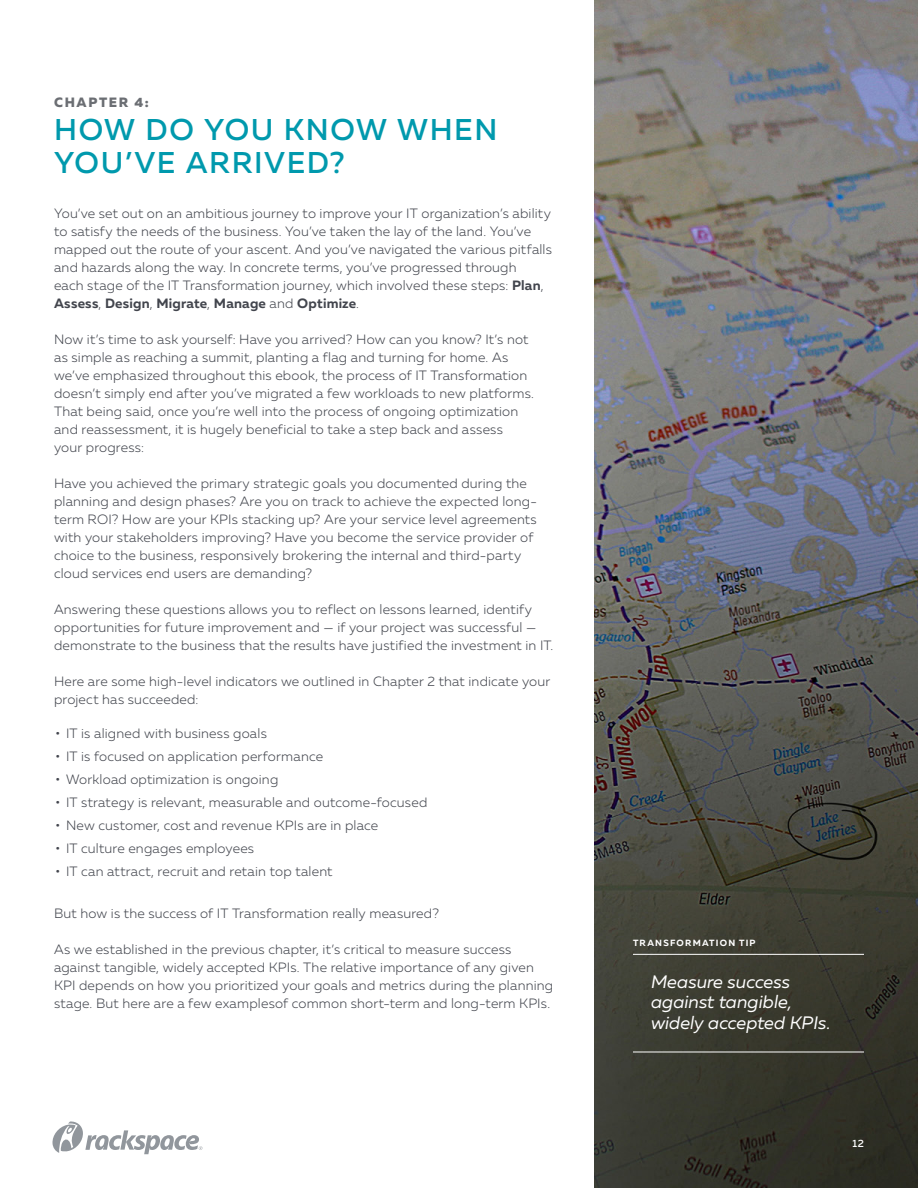
<style>
.page{position:relative;width:918px;height:1188px;background:#fff}
.page>*{position:absolute;margin:0;border:0;box-sizing:border-box;transform-origin:0 0}
.Chapter_Name{font:500 30px/33px "Muller";letter-spacing:.05em;color:#0099ad}
.Callout_Text__Tips{font:italic 18px/20.7px "Muller";color:#fff}
.Paragraph{font:300 13.5px/18px "Muller";letter-spacing:.015em;color:#42454d}
.Pre-Headline{font:800 13.5px "Muller";letter-spacing:.125em;color:#6b6e73}
.t1{font:500 10.5px "Muller";color:#fff}
.Small_Headline__Tips{font:700 9px "Muller";letter-spacing:.13em;color:#fff}
.s1{font-weight:700}
.s2{font-weight:500}
</style>
<div class="page">
<img style="left:594px;top:0;width:324px;height:1188px">
<svg style="left:52px;top:1121px;width:151px;height:33px"></svg>
<hr style="left:633px;top:954px;width:231px;height:1px;background:#fff">
<hr style="left:633px;top:1052px;width:231px;height:1px;background:#fff">
<p class="Pre-Headline" style="left:54px;top:93px;width:96px">CHAPTER 4:</p>
<p class="Chapter_Name" style="left:54px;top:112px;width:445px">HOW DO YOU KNOW WHEN<br>YOU’VE ARRIVED?</p>
<p class="Paragraph" style="left:54px;top:204px;width:499px">You’ve set out on an ambitious journey to improve your IT organization’s ability to satisfy the needs of the business. You’ve taken the lay of the land. You’ve mapped out the route of your ascent. And you’ve navigated the various pitfalls and hazards along the way. In concrete terms, you’ve progressed through<br>each stage of the IT Transformation journey, which involved these steps: <span class="s1">Plan</span>, <span class="s1">Assess</span>, <span class="s1">Design</span>, <span class="s1">Migrate</span>, <span class="s1">Manage</span> and <span class="s1">Optimize</span>.</p>
<p class="Paragraph" style="left:54px;top:330px;width:482px">Now it’s time to ask yourself: Have you arrived? How can you know? It’s not as simple as reaching a summit, planting a flag and turning for home. As we’ve emphasized throughout this ebook, the process of IT Transformation doesn’t simply end after you’ve migrated a few workloads to new platforms.<br>That being said, once you’re well into the process of ongoing optimization and reassessment, it is hugely beneficial to take a step back and assess your progress:</p>
<p class="Paragraph" style="left:54px;top:474px;width:484px">Have you achieved the primary strategic goals you documented during the planning and design phases? Are you on track to achieve the expected long&shy;term ROI? How are your KPIs stacking up? Are your service level agreements with your stakeholders improving? Have you become the service provider of choice to the business, responsively brokering the internal and third-party cloud services end users are demanding?</p>
<p class="Paragraph" style="left:54px;top:600px;width:501px">Answering these questions allows you to reflect on lessons learned, identify opportunities for future improvement and — if your project was successful — demonstrate to the business that the results have justified the investment in IT.</p>
<p class="Paragraph" style="left:54px;top:672px;width:498px">Here are some high-level indicators we outlined in Chapter 2 that indicate your project has succeeded:</p>
<p class="Paragraph" style="left:56px;top:725px;width:213px"><span class="s2">•</span> IT is aligned with business goals</p>
<p class="Paragraph" style="left:56px;top:747px;width:269px"><span class="s2">•</span> IT is focused on application performance</p>
<p class="Paragraph" style="left:56px;top:770px;width:224px"><span class="s2">•</span> Workload optimization is ongoing</p>
<p class="Paragraph" style="left:56px;top:793px;width:373px"><span class="s2">•</span> IT strategy is relevant, measurable and outcome-focused</p>
<p class="Paragraph" style="left:56px;top:816px;width:324px"><span class="s2">•</span> New customer, cost and revenue KPIs are in place</p>
<p class="Paragraph" style="left:56px;top:839px;width:200px"><span class="s2">•</span> IT culture engages employees</p>
<p class="Paragraph" style="left:56px;top:862px;width:279px"><span class="s2">•</span> IT can attract, recruit and retain top talent</p>
<p class="Paragraph" style="left:54px;top:904px;width:386px">But how is the success of IT Transformation really measured?</p>
<p class="Paragraph" style="left:54px;top:940px;width:501px">As we established in the previous chapter, it’s critical to measure success against tangible, widely accepted KPIs. The relative importance of any given KPI depends on how you prioritized your goals and metrics during the planning stage. But here are a few examplesof common short-term and long-term KPIs.</p>
<p class="Small_Headline__Tips" style="left:633px;top:937px;width:124px">TRANSFORMATION TIP</p>
<p class="Callout_Text__Tips" style="left:651px;top:971px;width:181px">Measure success against tangible, widely accepted KPIs.</p>
<p class="t1" style="left:853px;top:1137px;width:13px">12</p>
</div>
